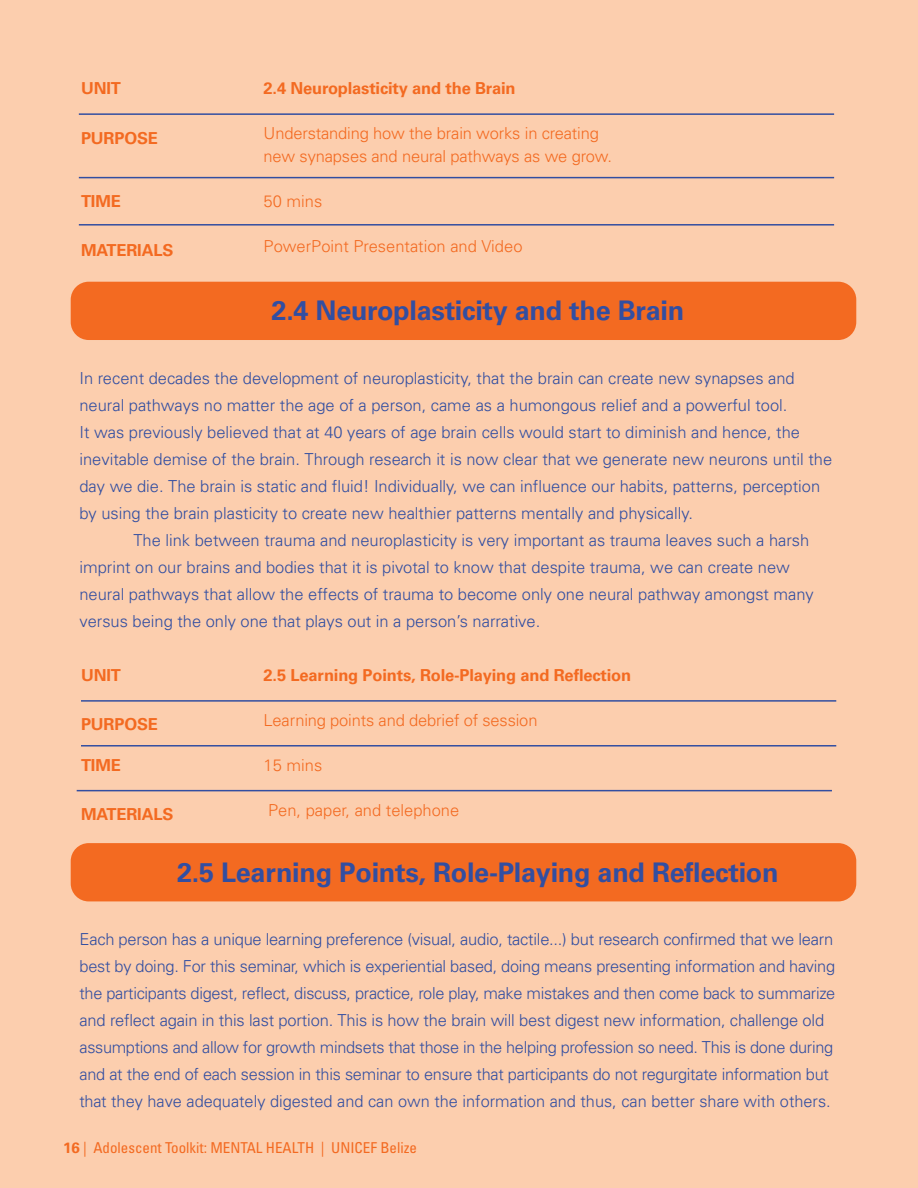
<style>
.page{position:relative;width:918px;height:1188px;background:#fcceae}
.page>*{position:absolute;margin:0;border:0;box-sizing:border-box;transform-origin:0 0}
.t1{font:27px "Univers LT 65 Bd";letter-spacing:-.01em;color:#324ea1}
.t2{font:16.5px/27px "Univers LT 45 Lt";color:#324ea1}
.t3{font:16.5px/22.5px "Univers LT 45 Lt";letter-spacing:-.01em;color:#f36a21}
.t4{font:16.5px "Univers LT 65 Bd";letter-spacing:-.01em;color:#f36a21}
.t5{font:condensed 15px "Univers";color:#f36a21}
.s1{font-weight:700;font-stretch:normal}
</style>
<div class="page">
<hr style="left:79px;top:113px;width:755px;height:2px;background:#324ea1">
<hr style="left:79px;top:177px;width:755px;height:1px;background:#324ea1">
<hr style="left:79px;top:224px;width:755px;height:2px;background:#324ea1">
<div style="left:71px;top:282px;width:785px;height:58px;background:#f36a21;border-radius:18px"></div>
<hr style="left:81px;top:700px;width:755px;height:2px;background:#324ea1">
<hr style="left:81px;top:745px;width:755px;height:2px;background:#324ea1">
<hr style="left:77px;top:790px;width:755px;height:1px;background:#324ea1">
<div style="left:71px;top:843px;width:785px;height:58px;background:#f36a21;border-radius:18px"></div>
<p class="t4" style="left:81px;top:79px;width:41px">UNIT</p>
<p class="t4" style="left:81px;top:128px;width:78px">PURPOSE</p>
<p class="t4" style="left:81px;top:191px;width:41px">TIME</p>
<p class="t4" style="left:81px;top:241px;width:94px">MATERIALS</p>
<p class="t4" style="left:264px;top:79px;width:254px">2.4 Neuroplasticity and the Brain</p>
<p class="t3" style="left:264px;top:122px;width:350px">Understanding how the brain works in creating new synapses and neural pathways as we grow.</p>
<p class="t3" style="left:264px;top:190px;width:60px">50 mins</p>
<p class="t3" style="left:264px;top:235px;width:260px">PowerPoint Presentation and Video</p>
<p class="t1" style="left:272px;top:295px;width:414px">2.4 Neuroplasticity and the Brain</p>
<p class="t2" style="left:80px;top:364px;width:754px">In recent decades the development of neuroplasticity, that the brain can create new synapses and neural pathways no matter the age of a person, came as a humongous relief and a powerful tool.<br>It was previously believed that at 40 years of age brain cells would start to diminish and hence, the inevitable demise of the brain. Through research it is now clear that we generate new neurons until the day we die. The brain is static and fluid! Individually, we can influence our habits, patterns, perception by using the brain plasticity to create new healthier patterns mentally and physically.</p>
<p class="t2" style="left:80px;top:526px;width:736px;text-indent:54px">The link between trauma and neuroplasticity is very important as trauma leaves such a harsh imprint on our brains and bodies that it is pivotal to know that despite trauma, we can create new neural pathways that allow the effects of trauma to become only one neural pathway amongst many versus being the only one that plays out in a person’s narrative.</p>
<p class="t4" style="left:81px;top:665px;width:41px">UNIT</p>
<p class="t4" style="left:81px;top:715px;width:78px">PURPOSE</p>
<p class="t4" style="left:81px;top:755px;width:41px">TIME</p>
<p class="t4" style="left:81px;top:805px;width:94px">MATERIALS</p>
<p class="t4" style="left:264px;top:665px;width:369px">2.5 Learning Points, Role-Playing and Reflection</p>
<p class="t3" style="left:264px;top:709px;width:275px">Learning points and debrief of session</p>
<p class="t3" style="left:264px;top:754px;width:60px">15 mins</p>
<p class="t3" style="left:268px;top:799px;width:193px">Pen, paper, and telephone</p>
<p class="t1" style="left:177px;top:856px;width:603px">2.5 Learning Points, Role-Playing and Reflection</p>
<p class="t2" style="left:80px;top:926px;width:757px">Each person has a unique learning preference (visual, audio, tactile...) but research confirmed that we learn best by doing. For this seminar, which is experiential based, doing means presenting information and having the participants digest, reflect, discuss, practice, role play, make mistakes and then come back to summarize and reflect again in this last portion. This is how the brain will best digest new information, challenge old assumptions and allow for growth mindsets that those in the helping profession so need. This is done during and at the end of each session in this seminar to ensure that participants do not regurgitate information but that they have adequately digested and can own the information and thus, can better share with others.</p>
<p class="t5" style="left:63px;top:1138px;width:356px"><span class="s1">16</span> | Adolescent Toolkit: MENTAL HEALTH | UNICEF Belize</p>
</div>
